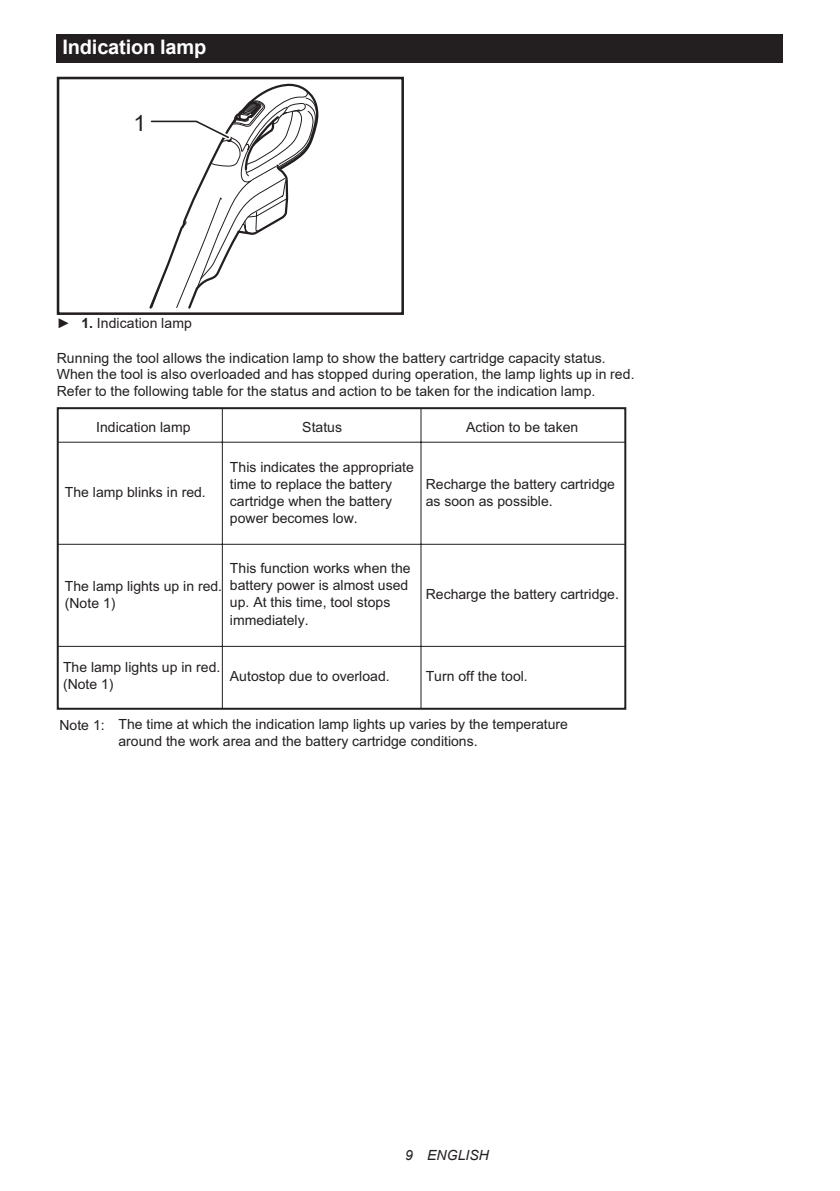
<style>
.page{position:relative;width:840px;height:1191px;background:#fff}
.page>*{position:absolute;margin:0;border:0;box-sizing:border-box;transform-origin:0 0}
.t1{font:22.4px "Arial";color:#231f20}
.t2{font:700 20px "Arial";letter-spacing:-.01em;color:#fff}
.t3{font:14px/17px "Arial";color:#231f20}
.t4{font:italic 14px "Arial";letter-spacing:.005em;color:#231f20}
.s1{font-weight:700}
</style>
<div class="page">
<div style="left:57px;top:34px;width:725px;height:29px;background:#231f20"></div>
<div style="left:57px;top:77px;width:347px;height:238px;border:3px solid #231f20"></div>
<svg style="left:147px;top:77px;width:172px;height:232px"></svg>
<div style="left:57px;top:407px;width:569px;height:303px;border:2px solid #231f20"></div>
<hr style="left:222px;top:408px;width:1px;height:301px;background:#231f20">
<hr style="left:420px;top:408px;width:1px;height:301px;background:#231f20">
<hr style="left:58px;top:442px;width:567px;height:1px;background:#231f20">
<hr style="left:58px;top:544px;width:567px;height:1px;background:#231f20">
<hr style="left:58px;top:646px;width:567px;height:1px;background:#231f20">
<h2 class="t2" style="left:62px;top:33px;width:145px">Indication lamp</h2>
<h1 class="t1" style="left:133px;top:108px;width:14px">1</h1>
<p class="t3" style="left:57px;top:315px;width:136px">► <span class="s1">1.</span> Indication lamp</p>
<p class="t3" style="left:57px;top:350px;width:579px;line-height:16.4px">Running the tool allows the indication lamp to show the battery cartridge capacity status.<br>When the tool is also overloaded and has stopped during operation, the lamp lights up in red.<br>Refer to the following table for the status and action to be taken for the indication lamp.</p>
<p class="t3" style="left:96px;top:418px;width:96px">Indication lamp</p>
<p class="t3" style="left:65px;top:484px;width:142px">The lamp blinks in red.</p>
<p class="t3" style="left:65px;top:577px;width:159px">The lamp lights up in red. (Note 1)</p>
<p class="t3" style="left:302px;top:418px;width:41px">Status</p>
<p class="t3" style="left:230px;top:458px;width:185px">This indicates the appropriate time to replace the battery cartridge when the battery power becomes low.</p>
<p class="t3" style="left:230px;top:560px;width:182px">This function works when the battery power is almost used up. At this time, tool stops immediately.</p>
<p class="t3" style="left:466px;top:418px;width:114px">Action to be taken</p>
<p class="t3" style="left:425px;top:475px;width:191px">Recharge the battery cartridge as soon as possible.</p>
<p class="t3" style="left:425px;top:585px;width:194px">Recharge the battery cartridge.</p>
<p class="t3" style="left:63px;top:658px;width:159px">The lamp lights up in red. (Note 1)</p>
<p class="t3" style="left:230px;top:667px;width:161px">Autostop due to overload.</p>
<p class="t3" style="left:425px;top:667px;width:103px">Turn off the tool.</p>
<p class="t3" style="left:118px;top:716px;width:450px;text-indent:-59px">Note 1: The time at which the indication lamp lights up varies by the temperature around the work area and the battery cartridge conditions.</p>
<p class="t4" style="left:405px;top:1146px;width:85px">9 ENGLISH</p>
</div>
